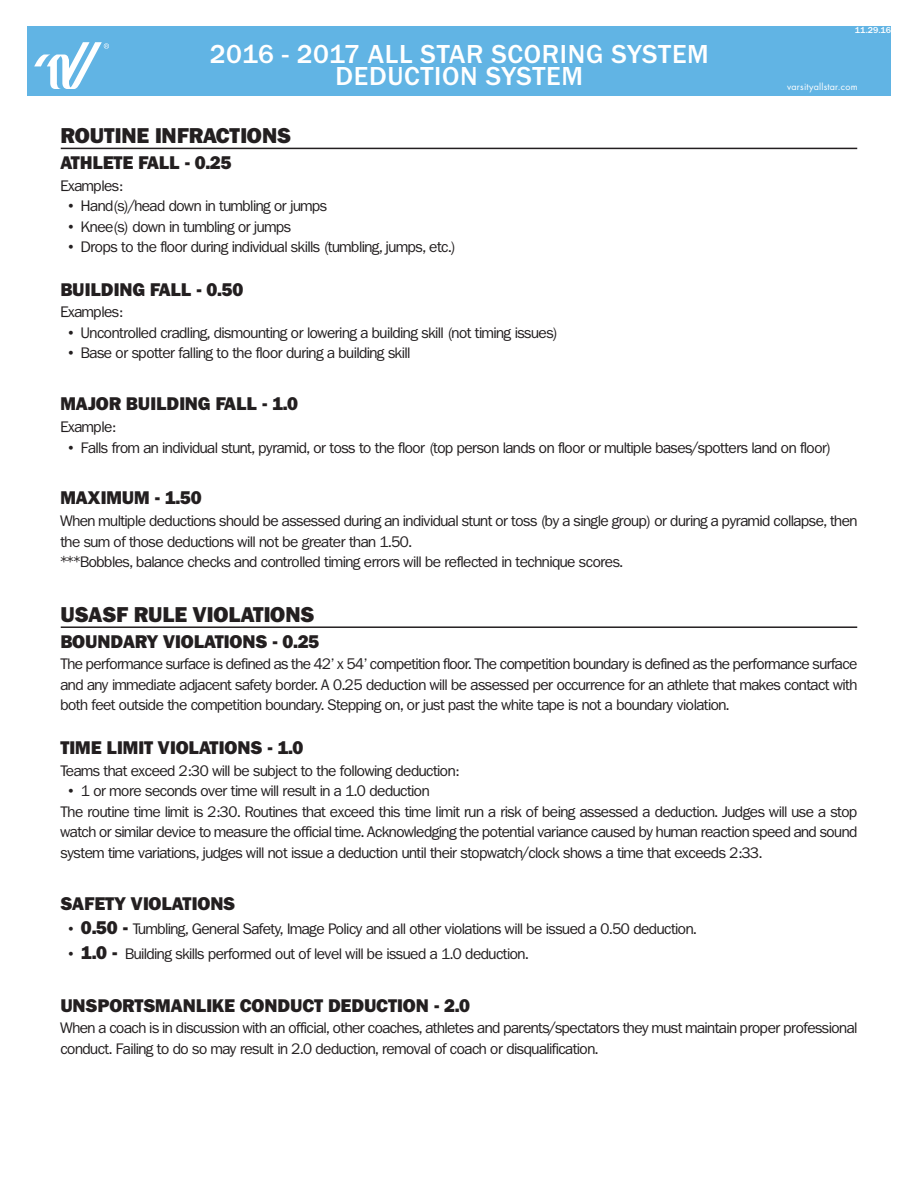
<style>
.page{position:relative;width:918px;height:1188px;background:#fff}
.page>*{position:absolute;margin:0;border:0;box-sizing:border-box;transform-origin:0 0}
.t1{font:500 27px/22.8px "Franklin Gothic";letter-spacing:.025em;color:#fff;text-align:center}
.t2{font:800 21px "Franklin Gothic New";color:#231f20}
.t3{font:800 18px "Franklin Gothic New";color:#231f20}
.t4{font:15px/20.5px "Franklin Gothic New";color:#231f20}
.t5{font:9px "Futura";letter-spacing:.025em;color:#fff}
.t6{font:500 9px "Franklin Gothic";color:#fff}
.s1{font-weight:800;font-size:18px}
</style>
<div class="page">
<hr style="left:61px;top:148px;width:796px;height:1px;background:#231f20">
<hr style="left:61px;top:626px;width:796px;height:2px;background:#231f20">
<div style="left:27px;top:26px;width:864px;height:70px;background:#61b4e4"></div>
<svg style="left:34px;top:42px;width:75px;height:47px"></svg>
<h1 class="t1" style="left:210px;top:42px;width:501px">2016 - 2017 ALL STAR SCORING SYSTEM<br>DEDUCTION SYSTEM</h1>
<p class="t6" style="left:855px;top:25px;width:38px">11.29.16</p>
<p class="t5" style="left:787px;top:83px;width:72px">varsityallstar.com</p>
<h2 class="t2" style="left:61px;top:124px;width:232px">ROUTINE INFRACTIONS</h2>
<p class="t3" style="left:61px;top:152px;width:173px">ATHLETE FALL - 0.25</p>
<p class="t4" style="left:61px;top:175px;width:63px">Examples:</p>
<p class="t4" style="left:69px;top:196px;width:260px">• Hand(s)/head down in tumbling or jumps</p>
<p class="t4" style="left:69px;top:216px;width:224px">• Knee(s) down in tumbling or jumps</p>
<p class="t4" style="left:69px;top:237px;width:389px">• Drops to the floor during individual skills (tumbling, jumps, etc.)</p>
<p class="t3" style="left:61px;top:279px;width:184px">BUILDING FALL - 0.50</p>
<p class="t4" style="left:61px;top:302px;width:63px">Examples:</p>
<p class="t4" style="left:69px;top:322px;width:491px">• Uncontrolled cradling, dismounting or lowering a building skill (not timing issues)</p>
<p class="t4" style="left:69px;top:343px;width:343px">• Base or spotter falling to the floor during a building skill</p>
<p class="t3" style="left:61px;top:394px;width:239px">MAJOR BUILDING FALL - 1.0</p>
<p class="t4" style="left:61px;top:417px;width:56px">Example:</p>
<p class="t4" style="left:69px;top:437px;width:764px">• Falls from an individual stunt, pyramid, or toss to the floor (top person lands on floor or multiple bases/spotters land on floor)</p>
<p class="t3" style="left:61px;top:488px;width:143px">MAXIMUM - 1.50</p>
<p class="t4" style="left:61px;top:511px;width:798px">When multiple deductions should be assessed during an individual stunt or toss (by a single group) or during a pyramid collapse, then the sum of those deductions will not be greater than 1.50.<br>***Bobbles, balance checks and controlled timing errors will be reflected in technique scores.</p>
<h2 class="t2" style="left:61px;top:603px;width:256px">USASF RULE VIOLATIONS</h2>
<p class="t3" style="left:61px;top:631px;width:260px">BOUNDARY VIOLATIONS - 0.25</p>
<p class="t4" style="left:61px;top:654px;width:798px;text-align:justify">The performance surface is defined as the 42’ x 54’ competition floor. The competition boundary is defined as the performance surface and any immediate adjacent safety border. A 0.25 deduction will be assessed per occurrence for an athlete that makes contact with both feet outside the competition boundary. Stepping on, or just past the white tape is not a boundary violation.</p>
<p class="t3" style="left:61px;top:738px;width:244px">TIME LIMIT VIOLATIONS - 1.0</p>
<p class="t4" style="left:61px;top:760px;width:400px">Teams that exceed 2:30 will be subject to the following deduction:</p>
<p class="t4" style="left:61px;top:781px;width:798px;text-indent:8px">• 1 or more seconds over time will result in a 1.0 deduction<br>The routine time limit is 2:30. Routines that exceed this time limit run a risk of being assessed a deduction. Judges will use a stop watch or similar device to measure the official time. Acknowledging the potential variance caused by human reaction speed and sound system time variations, judges will not issue a deduction until their stopwatch/clock shows a time that exceeds 2:33.</p>
<p class="t3" style="left:61px;top:893px;width:176px">SAFETY VIOLATIONS</p>
<p class="t4" style="left:69px;top:919px;width:629px">• <span class="s1">0.50 -</span> Tumbling, General Safety, Image Policy and all other violations will be issued a 0.50 deduction.</p>
<p class="t4" style="left:69px;top:943px;width:461px">• <span class="s1">1.0 -</span> Building skills performed out of level will be issued a 1.0 deduction.</p>
<p class="t3" style="left:61px;top:995px;width:411px">UNSPORTSMANLIKE CONDUCT DEDUCTION - 2.0</p>
<p class="t4" style="left:61px;top:1018px;width:798px">When a coach is in discussion with an official, other coaches, athletes and parents/spectators they must maintain proper professional conduct. Failing to do so may result in 2.0 deduction, removal of coach or disqualification.</p>
</div>
